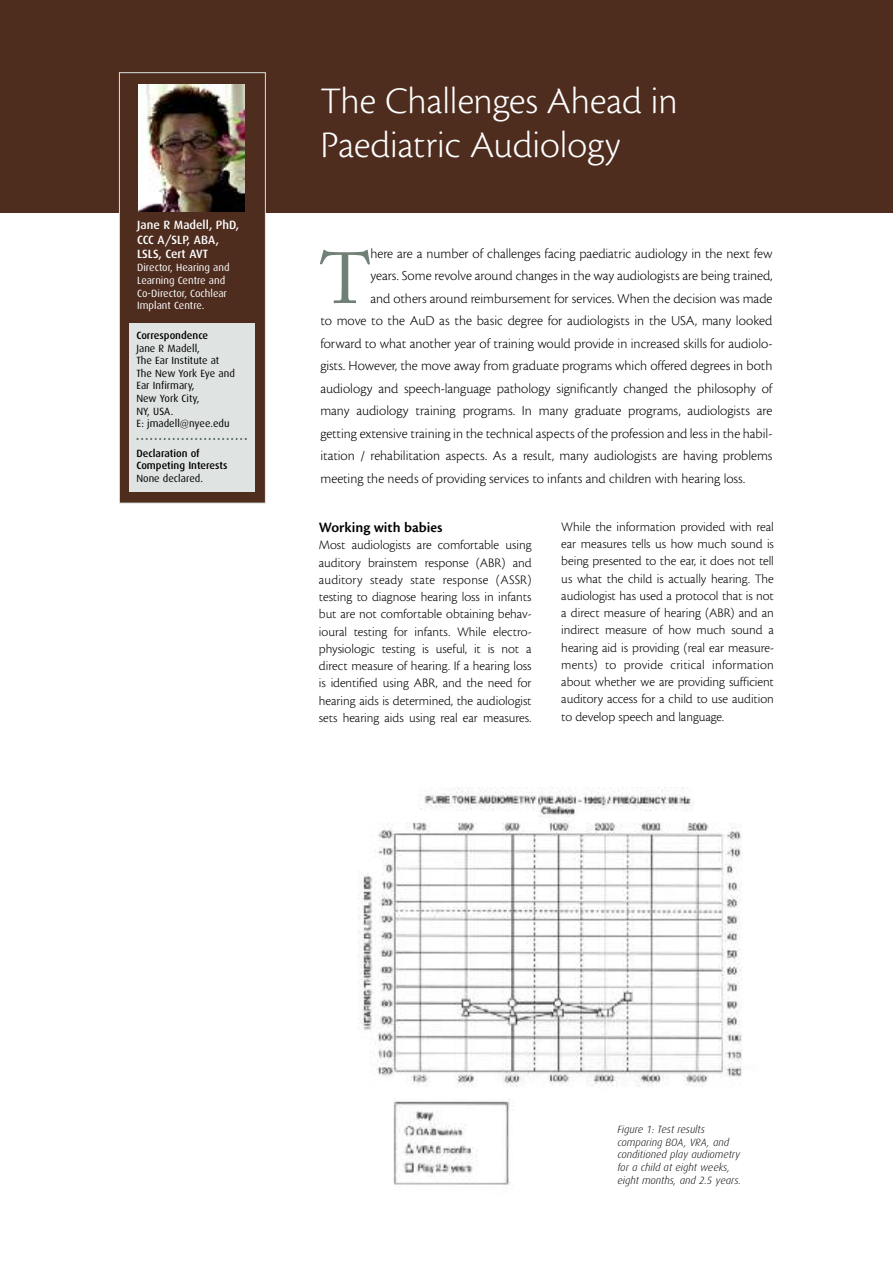
<style>
.page{position:relative;width:893px;height:1263px;background:#fff}
.page>*{position:absolute;margin:0;border:0;box-sizing:border-box;transform-origin:0 0}
.t1{font:71.55px "Adobe Caslon";color:#718077}
.t2{font:300 39px/43.5px "Cronos";color:#fff}
.t3{font:600 15px "Cronos";color:#000}
.t4{font:300 14.25px "Cronos";color:#000}
.t5{font:300 13.5px/17.2px "Cronos";color:#000;text-align:justify}
.t6{font:500 12px/14.4px "Dax";color:#fff}
.t7{font:italic 300 10.5px/12.6px "Dax";color:#000}
.t8{font:10.5px/12.6px "Dax";color:#000}
.t9{font:10.5px/12.6px "Dax";color:#fff}
.t10{font:500 10.5px/12.6px "Dax";color:#000}
</style>
<div class="page">
<div style="left:0;top:0;width:893px;height:213px;background:#4e2d1f"></div>
<div style="left:120px;top:73px;width:145px;height:430px;background:#4e2d1f"></div>
<div style="left:119px;top:72px;width:147px;height:431px;border:1px solid #d6e1dc"></div>
<img style="left:138px;top:84px;width:106px;height:128px">
<div style="left:129px;top:323px;width:125px;height:169px;background:#dfe3e1"></div>
<svg style="left:136px;top:438px;width:111px;height:2px"></svg>
<img style="left:358px;top:787px;width:385px;height:398px">
<p class="t6" style="left:137px;top:219px;width:103px">Jane R Madell, PhD,<br>CCC A/SLP, ABA,<br>LSLS, Cert AVT</p>
<p class="t9" style="left:137px;top:262px;width:94px">Director, Hearing and<br>Learning Centre and<br>Co-Director, Cochlear<br>Implant Centre.</p>
<p class="t10" style="left:136px;top:330px;width:73px">Correspondence</p>
<p class="t8" style="left:136px;top:342px;width:100px">Jane R Madell,<br>The Ear Institute at<br>The New York Eye and<br>Ear Infirmary,<br>New York City,<br>NY, USA.<br>E: jmadell@nyee.edu</p>
<p class="t10" style="left:136px;top:447px;width:92px">Declaration of<br>Competing Interests</p>
<p class="t8" style="left:136px;top:473px;width:68px">None declared.</p>
<h2 class="t2" style="left:320px;top:82px;width:359px">The Challenges Ahead in<br>Paediatric Audiology</h2>
<h1 class="t1" style="left:320px;top:252px;width:52px">T</h1>
<p class="t4" style="left:370px;top:248px;width:403px">here are a number of challenges facing paediatric audiology in the next few</p>
<p class="t4" style="left:370px;top:271px;width:403px">years. Some revolve around changes in the way audiologists are being trained,</p>
<p class="t4" style="left:370px;top:293px;width:403px">and others around reimbursement for services. When the decision was made</p>
<p class="t4" style="left:320px;top:316px;width:453px">to move to the AuD as the basic degree for audiologists in the USA, many looked</p>
<p class="t4" style="left:320px;top:338px;width:453px">forward to what another year of training would provide in increased skills for audiolo-</p>
<p class="t4" style="left:320px;top:361px;width:453px">gists. However, the move away from graduate programs which offered degrees in both</p>
<p class="t4" style="left:320px;top:383px;width:453px">audiology and speech-language pathology significantly changed the philosophy of</p>
<p class="t4" style="left:320px;top:406px;width:453px">many audiology training programs. In many graduate programs, audiologists are</p>
<p class="t4" style="left:320px;top:428px;width:453px">getting extensive training in the technical aspects of the profession and less in the habil-</p>
<p class="t4" style="left:320px;top:451px;width:453px">itation / rehabilitation aspects. As a result, many audiologists are having problems</p>
<p class="t4" style="left:320px;top:473px;width:426px">meeting the needs of providing services to infants and children with hearing loss.</p>
<p class="t3" style="left:319px;top:522px;width:125px">Working with babies</p>
<p class="t5" style="left:319px;top:537px;width:214px">Most audiologists are comfortable using auditory brainstem response (ABR) and auditory steady state response (ASSR) testing to diagnose hearing loss in infants but are not comfortable obtaining behav&shy;ioural testing for infants. While electro&shy;physiologic testing is useful, it is not a direct measure of hearing. If a hearing loss is identified using ABR, and the need for hearing aids is determined, the audiologist sets hearing aids using real ear measures.</p>
<p class="t5" style="left:561px;top:519px;width:214px">While the information provided with real ear measures tells us how much sound is being presented to the ear, it does not tell us what the child is actually hearing. The audiologist has used a protocol that is not a direct measure of hearing (ABR) and an indirect measure of how much sound a hearing aid is providing (real ear measure&shy;ments) to provide critical information about whether we are providing sufficient auditory access for a child to use audition to develop speech and language.</p>
<p class="t7" style="left:617px;top:1123px;width:125px">Figure 1: Test results comparing BOA, VRA, and conditioned play audiometry for a child at eight weeks, eight months, and 2.5 years.</p>
</div>
